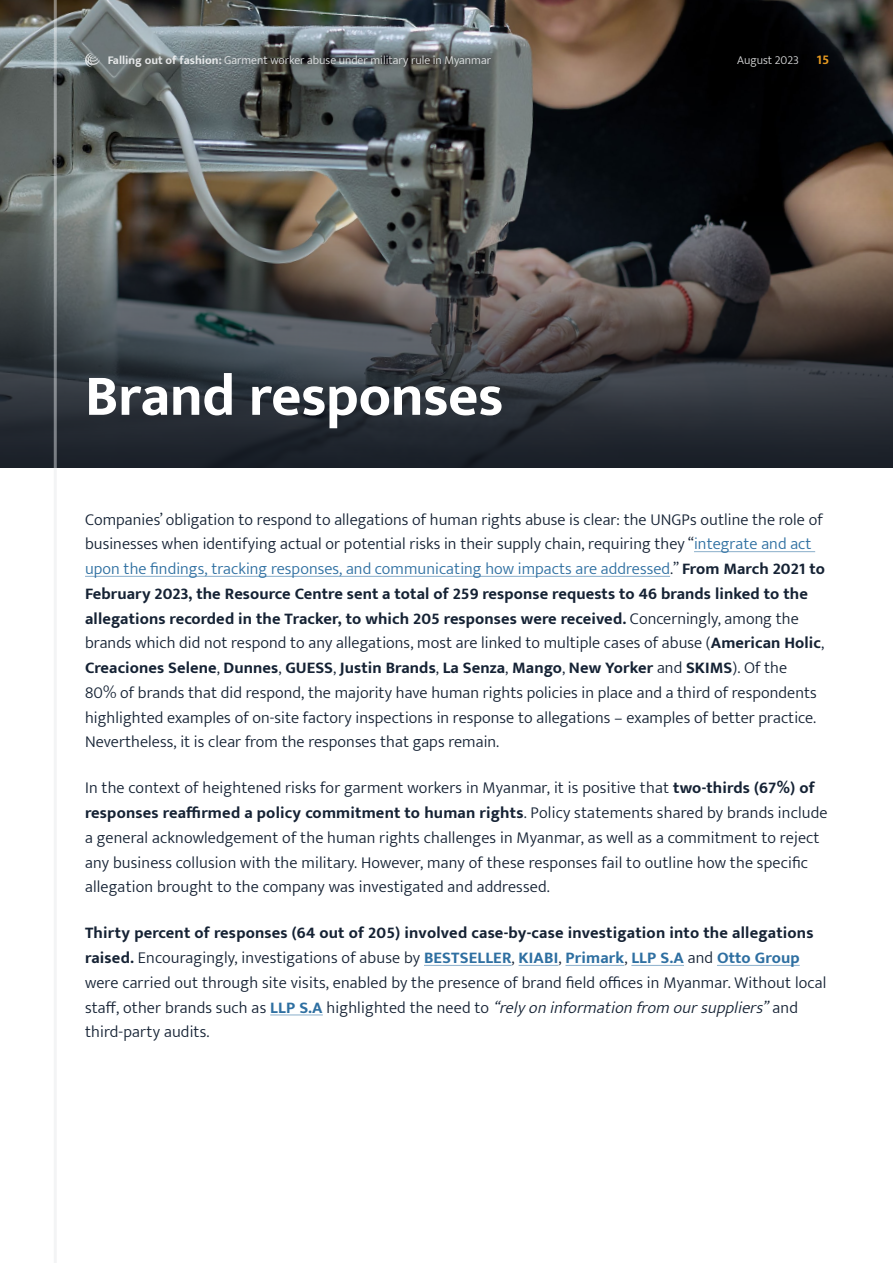
<style>
.page{position:relative;width:893px;height:1263px;background:#fff}
.page>*{position:absolute;margin:0;border:0;box-sizing:border-box;transform-origin:0 0}
.Large_title{font:700 58.5px "Mukta";letter-spacing:-.005em;color:#fff}
.Body{font:300 16.5px/24.8px "Mukta";letter-spacing:.005em;color:#152234}
.t1{font:700 13.5px "Mukta";color:#ffaa23}
.t2{font:300 12px "Mukta";color:#f3f4f5}
.s1{font-weight:700}
.s2{color:#2e6fa1}
.s3{font-weight:700;color:#2e6fa1}
.s4{font-style:italic}
</style>
<div class="page">
<img style="left:0;top:0;width:893px;height:198px">
<svg style="left:0;top:198px;width:893px;height:270px;background:#3d3e40"></svg>
<hr style="left:54px;top:0;width:3px;height:1263px;background:#e8e9eb">
<svg style="left:85px;top:53px;width:15px;height:14px"></svg>
<hr style="left:694px;top:551px;width:121px;height:1px;background:#96b7d0">
<hr style="left:85px;top:576px;width:585px;height:1px;background:#96b7d0">
<hr style="left:424px;top:965px;width:88px;height:1px;background:#96b7d0">
<hr style="left:519px;top:965px;width:39px;height:1px;background:#96b7d0">
<hr style="left:565px;top:965px;width:59px;height:1px;background:#96b7d0">
<hr style="left:631px;top:965px;width:53px;height:1px;background:#96b7d0">
<hr style="left:717px;top:965px;width:83px;height:1px;background:#96b7d0">
<hr style="left:270px;top:1014px;width:53px;height:1px;background:#96b7d0">
<p class="t2" style="left:107px;top:53px;width:385px"><span class="s1">Falling out of fashion:</span> Garment worker abuse under military rule in Myanmar</p>
<p class="t2" style="left:737px;top:53px;width:63px">August 2023</p>
<p class="t1" style="left:816px;top:51px;width:14px">15</p>
<p class="Large_title" style="left:85px;top:360px;width:420px">Brand responses</p>
<p class="Body" style="left:85px;top:506px;width:742px">Companies’ obligation to respond to allegations of human rights abuse is clear: the UNGPs outline the role of businesses when identifying actual or potential risks in their supply chain, requiring they “<span class="s2">integrate and act upon the findings, tracking responses, and communicating how impacts are addressed</span>.” <span class="s1">From March 2021 to February 2023, the Resource Centre sent a total of 259 response requests to 46 brands linked to the allegations recorded in the Tracker, to which 205 responses were received.</span> Concerningly, among the brands which did not respond to any allegations, most are linked to multiple cases of abuse (<span class="s1">American Holic</span>, <span class="s1">Creaciones Selene</span>, <span class="s1">Dunnes</span>, <span class="s1">GUESS</span>, <span class="s1">Justin Brands</span>, <span class="s1">La Senza</span>, <span class="s1">Mango</span>, <span class="s1">New Yorker</span> and <span class="s1">SKIMS</span>). Of the<br>80% of brands that did respond, the majority have human rights policies in place and a third of respondents highlighted examples of on-site factory inspections in response to allegations – examples of better practice.<br>Nevertheless, it is clear from the responses that gaps remain.</p>
<p class="Body" style="left:85px;top:775px;width:744px">In the context of heightened risks for garment workers in Myanmar, it is positive that <span class="s1">two-thirds (67%) of responses reaffirmed a policy commitment to human rights</span>. Policy statements shared by brands include a general acknowledgement of the human rights challenges in Myanmar, as well as a commitment to reject any business collusion with the military. However, many of these responses fail to outline how the specific allegation brought to the company was investigated and addressed.</p>
<p class="Body" style="left:85px;top:920px;width:743px"><span class="s1">Thirty percent of responses (64 out of 205) involved case-by-case investigation into the allegations raised.</span> Encouragingly, investigations of abuse by <span class="s3">BESTSELLER</span>, <span class="s3">KIABI</span>, <span class="s3">Primark</span>, <span class="s3">LLP S.A</span> and <span class="s3">Otto Group </span>were carried out through site visits, enabled by the presence of brand field offices in Myanmar. Without local staff, other brands such as <span class="s3">LLP S.A</span> highlighted the need to <span class="s4">“relyoninformationfrom oursuppliers”</span>and third-party audits.</p>
</div>
